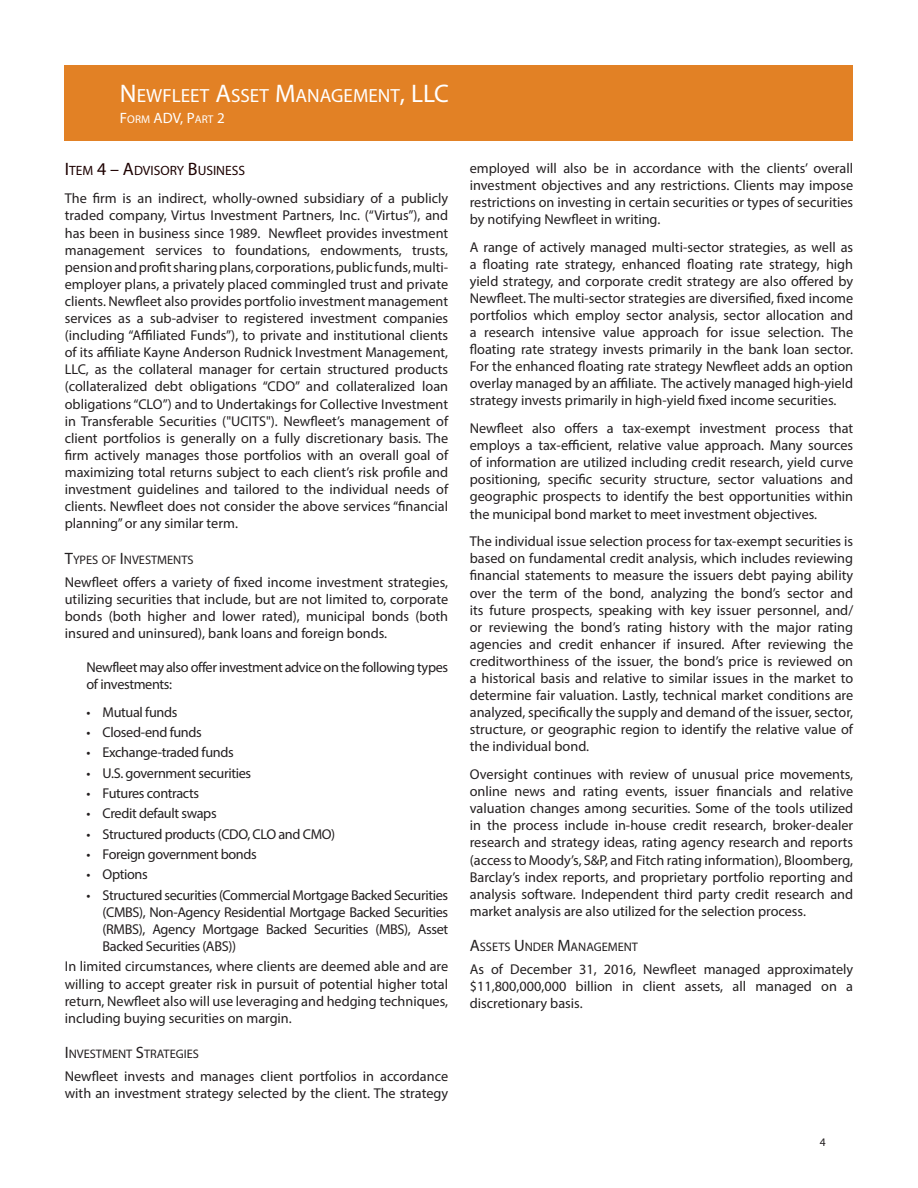
<style>
.page{position:relative;width:918px;height:1188px;background:#fff}
.page>*{position:absolute;margin:0;border:0;box-sizing:border-box;transform-origin:0 0}
.t1{font:19.2px "Myriad Pro";color:#fff}
.t2{font:15px "Myriad Pro";color:#fff}
.t3{font:14.25px/17.1px "Myriad Pro";color:#231f20;text-align:justify}
.t4{font:14.25px/16.5px "Myriad Pro";letter-spacing:-.025em;color:#231f20}
.t5{font:13.5px "Myriad Pro";color:#1d0100}
.t6{font:12.3px "Myriad Pro";color:#231f20}
.t7{font:11.55px "Myriad Pro";color:#231f20}
.s1{font-size:25.5px}
.s2{font-size:11.25px}
.s3{font-size:18px}
.s4{font-size:16.5px}
</style>
<div class="page">
<div style="left:65px;top:65px;width:788px;height:75px;background:#e28125"></div>
<h1 class="t1" style="left:120px;top:83px;width:331px"><span class="s1">N</span> EWFLEET <span class="s1">A</span>SSET <span class="s1">M</span>ANAGEMENT<span class="s1">, LLC</span></h1>
<p class="t2" style="left:120px;top:108px;width:106px">F<span class="s2">ORM</span> ADV, P<span class="s2">ART</span> 2</p>
<p class="t5" style="left:65px;top:163px;width:182px"><span class="s3">I</span>TEM <span class="s3">4 – A</span>DVISORY <span class="s3">B</span>USINESS</p>
<p class="t3" style="left:65px;top:190px;width:385px">The firm is an indirect, wholly-owned subsidiary of a publicly traded company, Virtus Investment Partners, Inc. (“Virtus”), and has been in business since 1989. Newfleet provides investment management services to foundations, endowments, trusts, pension and profit sharing plans, corporations, public funds, multi&shy;employer plans, a privately placed commingled trust and private clients. Newfleet also provides portfolio investment management services as a sub-adviser to registered investment companies (including “Affiliated Funds”), to private and institutional clients of its affiliate Kayne Anderson Rudnick Investment Management, LLC, as the collateral manager for certain structured products (collateralized debt obligations “CDO” and collateralized loan obligations “CLO”) and to Undertakings for Collective Investment in Transferable Securities ("UCITS"). Newfleet’s management of client portfolios is generally on a fully discretionary basis. The firm actively manages those portfolios with an overall goal of maximizing total returns subject to each client’s risk profile and investment guidelines and tailored to the individual needs of clients. Newfleet does not consider the above services “financial planning” or any similar term.</p>
<p class="t6" style="left:65px;top:552px;width:130px"><span class="s4">T</span>YPES OF <span class="s4">I</span>NVESTMENTS</p>
<p class="t3" style="left:65px;top:573px;width:385px">Newfleet offers a variety of fixed income investment strategies, utilizing securities that include, but are not limited to, corporate bonds (both higher and lower rated), municipal bonds (both insured and uninsured), bank loans and foreign bonds.</p>
<p class="t4" style="left:86px;top:659px;width:363px">Newfleet may also offer investment advice on the following types of investments:</p>
<p class="t4" style="left:86px;top:704px;width:93px">• Mutual funds</p>
<p class="t4" style="left:86px;top:724px;width:117px">• Closed-end funds</p>
<p class="t4" style="left:86px;top:744px;width:149px">• Exchange-traded funds</p>
<p class="t4" style="left:86px;top:765px;width:166px">• U.S. government securities</p>
<p class="t4" style="left:86px;top:785px;width:114px">• Futures contracts</p>
<p class="t4" style="left:86px;top:805px;width:132px">• Credit default swaps</p>
<p class="t4" style="left:86px;top:826px;width:250px">• Structured products (CDO, CLO and CMO)</p>
<p class="t4" style="left:86px;top:846px;width:172px">• Foreign government bonds</p>
<p class="t4" style="left:86px;top:866px;width:63px">• Options</p>
<p class="t3" style="left:103px;top:886px;width:347px;text-indent:-16px">• Structured securities (Commercial Mortgage Backed Securities (CMBS), Non-Agency Residential Mortgage Backed Securities (RMBS), Agency Mortgage Backed Securities (MBS), Asset Backed Securities (ABS))</p>
<p class="t3" style="left:65px;top:958px;width:385px">In limited circumstances, where clients are deemed able and are willing to accept greater risk in pursuit of potential higher total return, Newfleet also will use leveraging and hedging techniques, including buying securities on margin.</p>
<p class="t6" style="left:65px;top:1047px;width:136px"><span class="s4">I</span>NVESTMENT <span class="s4">S</span>TRATEGIES</p>
<p class="t3" style="left:65px;top:1067px;width:385px">Newfleet invests and manages client portfolios in accordance with an investment strategy selected by the client. The strategy</p>
<p class="t3" style="left:470px;top:159px;width:385px">employed will also be in accordance with the clients’ overall investment objectives and any restrictions. Clients may impose restrictions on investing in certain securities or types of securities by notifying Newfleet in writing.</p>
<p class="t3" style="left:470px;top:238px;width:385px">A range of actively managed multi-sector strategies, as well as a floating rate strategy, enhanced floating rate strategy, high yield strategy, and corporate credit strategy are also offered by Newfleet. The multi-sector strategies are diversified, fixed income portfolios which employ sector analysis, sector allocation and a research intensive value approach for issue selection. The floating rate strategy invests primarily in the bank loan sector.<br>For the enhanced floating rate strategy Newfleet adds an option overlay managed by an affiliate. The actively managed high-yield strategy invests primarily in high-yield fixed income securities.</p>
<p class="t3" style="left:470px;top:420px;width:385px">Newfleet also offers a tax-exempt investment process that employs a tax-efficient, relative value approach. Many sources of information are utilized including credit research, yield curve positioning, specific security structure, sector valuations and geographic prospects to identify the best opportunities within the municipal bond market to meet investment objectives.</p>
<p class="t3" style="left:470px;top:533px;width:385px">The individual issue selection process for tax-exempt securities is based on fundamental credit analysis, which includes reviewing financial statements to measure the issuers debt paying ability over the term of the bond, analyzing the bond’s sector and its future prospects, speaking with key issuer personnel, and/ or reviewing the bond’s rating history with the major rating agencies and credit enhancer if insured. After reviewing the creditworthiness of the issuer, the bond’s price is reviewed on a historical basis and relative to similar issues in the market to determine fair valuation. Lastly, technical market conditions are analyzed, specifically the supply and demand of the issuer, sector, structure, or geographic region to identify the relative value of the individual bond.</p>
<p class="t3" style="left:470px;top:765px;width:385px">Oversight continues with review of unusual price movements, online news and rating events, issuer financials and relative valuation changes among securities. Some of the tools utilized in the process include in-house credit research, broker-dealer research and strategy ideas, rating agency research and reports (access to Moody’s, S&amp;P, and Fitch rating information), Bloomberg, Barclay’s index reports, and proprietary portfolio reporting and analysis software. Independent third party credit research and market analysis are also utilized for the selection process.</p>
<p class="t6" style="left:470px;top:940px;width:170px"><span class="s4">A</span>SSETS <span class="s4">U</span> NDER <span class="s4">M</span>ANAGEMENT</p>
<p class="t3" style="left:470px;top:960px;width:385px">As of December 31, 2016, Newfleet managed approximately $11,800,000,000 billion in client assets, all managed on a discretionary basis.</p>
<p class="t7" style="left:820px;top:1135px;width:7px">4</p>
</div>
